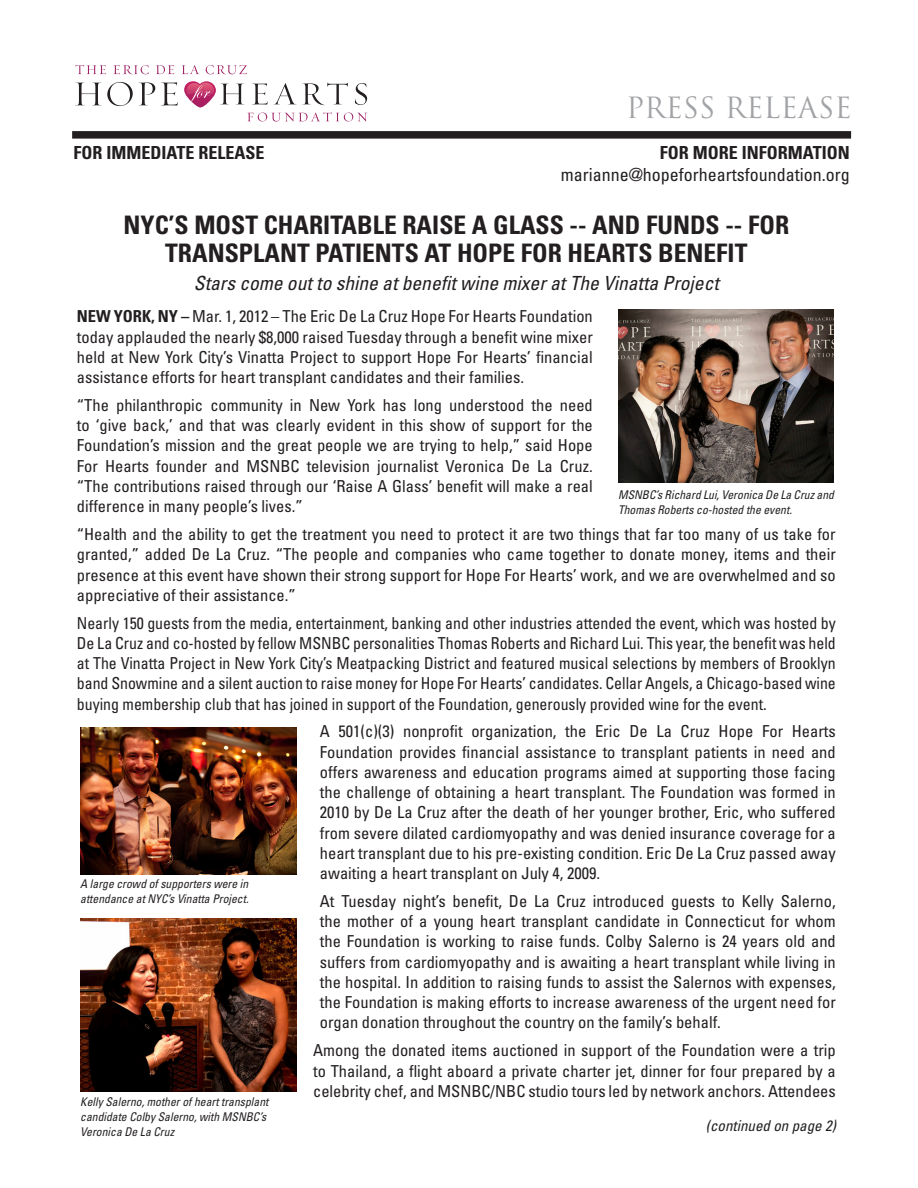
<style>
.page{position:relative;width:918px;height:1188px;background:#fff}
.page>*{position:absolute;margin:0;border:0;box-sizing:border-box;transform-origin:0 0}
.t1{font:28.5px "Trajan Pro";color:#a1a3a6}
.t2{font:700 condensed 25.5px/28.5px "Univers";color:#231f20;text-align:center}
.t3{font:italic condensed 19.5px "Univers";color:#231f20}
.t4{font:700 condensed 18px "Univers";color:#231f20}
.t5{font:condensed 18px "Univers";color:#231f20}
.t6{font:condensed 16.5px/20.2px "Univers";color:#231f20;text-align:justify}
.t7{font:condensed 16.5px/20.2px "Univers";color:#231f20;text-align:justify;scale:.96 1}
.t8{font:italic condensed 15px "Univers";color:#231f20}
.t9{font:italic condensed 12px/15px "Univers";color:#231f20}
.s1{font-weight:700}
</style>
<div class="page">
<div style="left:72px;top:131px;width:779px;height:8px;background:#231f20"></div>
<svg style="left:75px;top:82px;width:80px;height:24px"></svg>
<svg style="left:161px;top:82px;width:17px;height:24px"></svg>
<svg style="left:75px;top:65px;width:31px;height:9px"></svg>
<svg style="left:113px;top:65px;width:36px;height:9px"></svg>
<svg style="left:156px;top:65px;width:18px;height:9px"></svg>
<svg style="left:182px;top:65px;width:17px;height:9px"></svg>
<svg style="left:206px;top:65px;width:41px;height:9px"></svg>
<svg style="left:184px;top:81px;width:183px;height:41px"></svg>
<img style="left:618px;top:309px;width:216px;height:173px">
<img style="left:80px;top:728px;width:216px;height:146px">
<img style="left:80px;top:918px;width:216px;height:173px">
<p class="t1" style="left:626px;top:90px;width:227px">PRESS RELEASE</p>
<p class="t4" style="left:74px;top:141px;width:192px">FOR IMMEDIATE RELEASE</p>
<p class="t4" style="left:660px;top:141px;width:191px">FOR MORE INFORMATION</p>
<p class="t5" style="left:561px;top:163px;width:291px">marianne@hopeforheartsfoundation.org</p>
<p class="t2" style="left:123px;top:210px;width:667px">NYC’S MOST CHARITABLE RAISE A GLASS -- AND FUNDS -- FOR<br>TRANSPLANT PATIENTS AT HOPE FOR HEARTS BENEFIT</p>
<p class="t3" style="left:194px;top:271px;width:526px">Stars come out to shine at benefit wine mixer at The Vinatta Project</p>
<p class="t6" style="left:77px;top:306px;width:518px"><span class="s1">NEW YORK, NY –</span> Mar. 1, 2012 – The Eric De La Cruz Hope For Hearts Foundation today applauded the nearly $8,000 raised Tuesday through a benefit wine mixer held at New York City’s Vinatta Project to support Hope For Hearts’ financial assistance efforts for heart transplant candidates and their families.</p>
<p class="t6" style="left:77px;top:395px;width:518px">“The philanthropic community in New York has long understood the need to ‘give back,’ and that was clearly evident in this show of support for the Foundation’s mission and the great people we are trying to help,” said Hope For Hearts founder and MSNBC television journalist Veronica De La Cruz. “The contributions raised through our ‘Raise A Glass’ benefit will make a real difference in many people’s lives.”</p>
<p class="t6" style="left:77px;top:524px;width:761px">“Health and the ability to get the treatment you need to protect it are two things that far too many of us take for granted,” added De La Cruz. “The people and companies who came together to donate money, items and their presence at this event have shown their strong support for Hope For Hearts’ work, and we are overwhelmed and so appreciative of their assistance.”</p>
<p class="t7" style="left:77px;top:612px;width:792px">Nearly 150 guests from the media, entertainment, banking and other industries attended the event, which was hosted by De La Cruz and co-hosted by fellow MSNBC personalities Thomas Roberts and Richard Lui. This year, the benefit was held at The Vinatta Project in New York City’s Meatpacking District and featured musical selections by members of Brooklyn band Snowmine and a silent auction to raise money for Hope For Hearts’ candidates. Cellar Angels, a Chicago-based wine buying membership club that has joined in support of the Foundation, generously provided wine for the event.</p>
<p class="t6" style="left:320px;top:721px;width:518px">A 501(c)(3) nonprofit organization, the Eric De La Cruz Hope For Hearts Foundation provides financial assistance to transplant patients in need and offers awareness and education programs aimed at supporting those facing the challenge of obtaining a heart transplant. The Foundation was formed in 2010 by De La Cruz after the death of her younger brother, Eric, who suffered from severe dilated cardiomyopathy and was denied insurance coverage for a heart transplant due to his pre-existing condition. Eric De La Cruz passed away awaiting a heart transplant on July 4, 2009.</p>
<p class="t6" style="left:320px;top:891px;width:518px">At Tuesday night’s benefit, De La Cruz introduced guests to Kelly Salerno, the mother of a young heart transplant candidate in Connecticut for whom the Foundation is working to raise funds. Colby Salerno is 24 years old and suffers from cardiomyopathy and is awaiting a heart transplant while living in the hospital. In addition to raising funds to assist the Salernos with expenses, the Foundation is making efforts to increase awareness of the urgent need for organ donation throughout the country on the family’s behalf.</p>
<p class="t6" style="left:313px;top:1040px;width:524px">Among the donated items auctioned in support of the Foundation were a trip to Thailand, a flight aboard a private charter jet, dinner for four prepared by a celebrity chef, and MSNBC/NBC studio tours led by network anchors. Attendees</p>
<p class="t8" style="left:706px;top:1117px;width:131px">(continued on page 2)</p>
<p class="t9" style="left:618px;top:487px;width:218px">MSNBC’s Richard Lui, Veronica De La Cruz and<br>Thomas Roberts co-hosted the event.</p>
<p class="t9" style="left:80px;top:876px;width:170px">A large crowd of supporters were in attendance at NYC’s Vinatta Project.</p>
<p class="t9" style="left:80px;top:1095px;width:190px">Kelly Salerno, mother of heart transplant candidate Colby Salerno, with MSNBC’s<br>Veronica De La Cruz</p>
</div>
